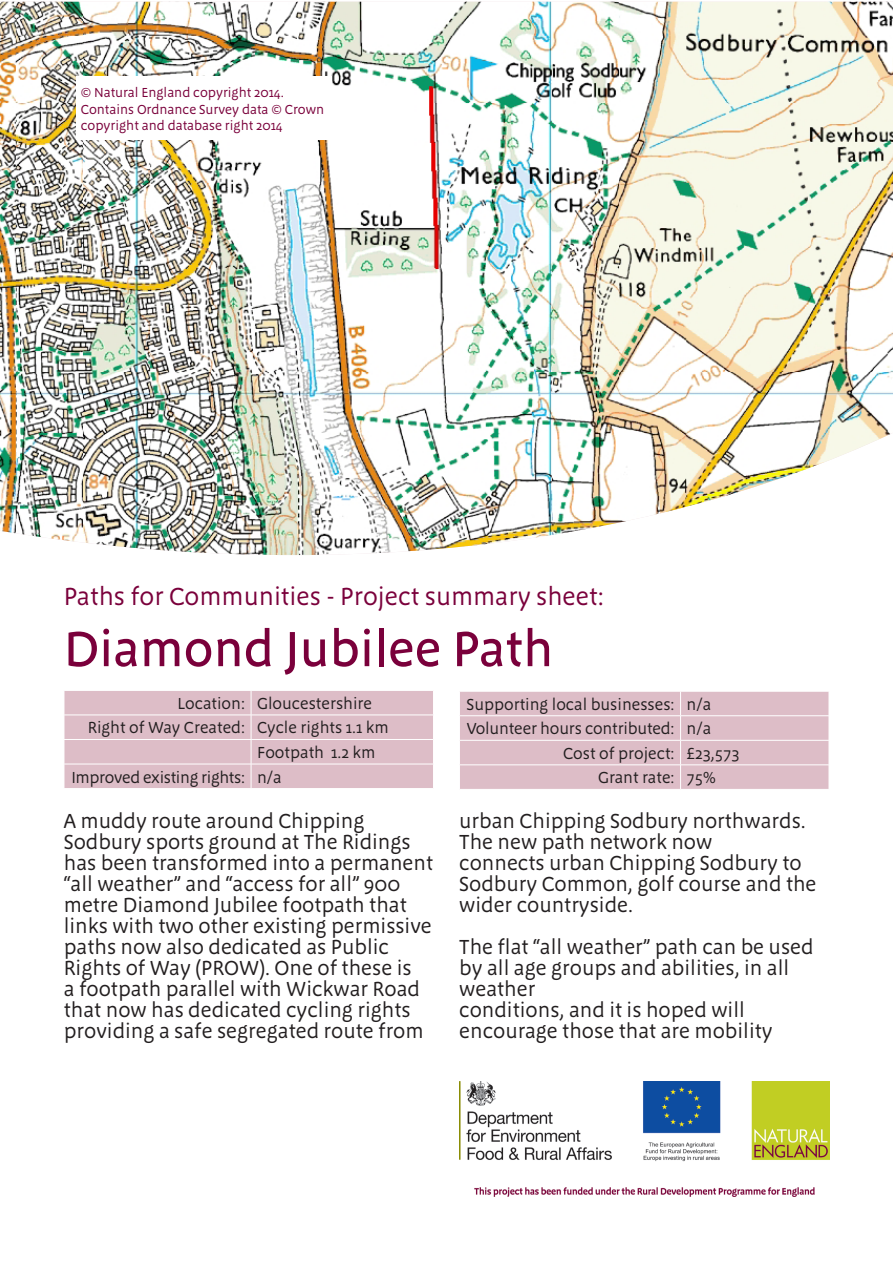
<style>
.page{position:relative;width:893px;height:1263px;background:#fff}
.page>*{position:absolute;margin:0;border:0;box-sizing:border-box;transform-origin:0 0}
.t1{font:500 51px "Megano OT";color:#7a003b}
.t2{font:25.5px "Megano OT";color:#7a003b}
.t3{font:21px/21px "Megano OT";color:#231f20}
.t4{font:16.5px "Megano OT";color:#231f20}
.t5{font:16.5px "Megano OT";letter-spacing:-.02em;color:#231f20}
.t6{font:13.5px/16.2px "Megano OT";color:#7a003b}
</style>
<div class="page">
<img style="left:0;top:2px;width:893px;height:553px">
<div style="left:64px;top:691px;width:369px;height:97px;background:#ddbdc7"></div>
<svg style="left:460px;top:691px;width:369px;height:98px"></svg>
<img style="left:459px;top:1081px;width:370px;height:115px">
<div style="left:77px;top:77px;width:255px;height:63px;background:#fff"></div>
<p class="t6" style="left:81px;top:85px;width:205px">© Natural England copyright 2014.</p>
<p class="t6" style="left:81px;top:101px;width:245px">Contains Ordnance Survey data © Crown copyright and database right 2014</p>
<p class="t2" style="left:64px;top:581px;width:542px">Paths for Communities - Project summary sheet:</p>
<p class="t1" style="left:64px;top:619px;width:491px">Diamond Jubilee Path</p>
<p class="t4" style="left:177px;top:694px;width:69px">Location:</p>
<p class="t4" style="left:257px;top:694px;width:117px">Gloucestershire</p>
<p class="t4" style="left:88px;top:718px;width:159px">Right of Way Created:</p>
<p class="t4" style="left:257px;top:718px;width:133px">Cycle rights 1.1 km</p>
<p class="t4" style="left:257px;top:743px;width:120px">Footpath 1.2 km</p>
<p class="t5" style="left:71px;top:767px;width:175px">Improved existing rights:</p>
<p class="t4" style="left:257px;top:767px;width:26px">n/a</p>
<p class="t4" style="left:467px;top:694px;width:209px">Supporting local businesses:</p>
<p class="t4" style="left:687px;top:694px;width:26px">n/a</p>
<p class="t4" style="left:467px;top:719px;width:209px">Volunteer hours contributed:</p>
<p class="t4" style="left:687px;top:719px;width:26px">n/a</p>
<p class="t4" style="left:563px;top:743px;width:113px">Cost of project:</p>
<p class="t4" style="left:687px;top:743px;width:55px">£23,573</p>
<p class="t4" style="left:598px;top:768px;width:78px">Grant rate:</p>
<p class="t4" style="left:687px;top:768px;width:31px">75%</p>
<p class="t3" style="left:459px;top:811px;width:348px">urban Chipping Sodbury northwards.<br>The new path network now</p>
<p class="t3" style="left:459px;top:853px;width:359px">connects urban Chipping Sodbury to<br>Sodbury Common, golf course and the wider countryside.</p>
<p class="t3" style="left:459px;top:937px;width:356px">The flat “all weather” path can be used by all age groups and abilities, in all weather</p>
<p class="t3" style="left:459px;top:1000px;width:315px">conditions, and it is hoped will encourage those that are mobility</p>
<p class="t3" style="left:64px;top:811px;width:371px">A muddy route around Chipping Sodbury sports ground at The Ridings has been transformed into a permanent “all weather” and “access for all” 900 metre Diamond Jubilee footpath that links with two other existing permissive paths now also dedicated as Public Rights of Way (PROW). One of these is<br>a footpath parallel with Wickwar Road that now has dedicated cycling rights providing a safe segregated route from</p>
</div>
